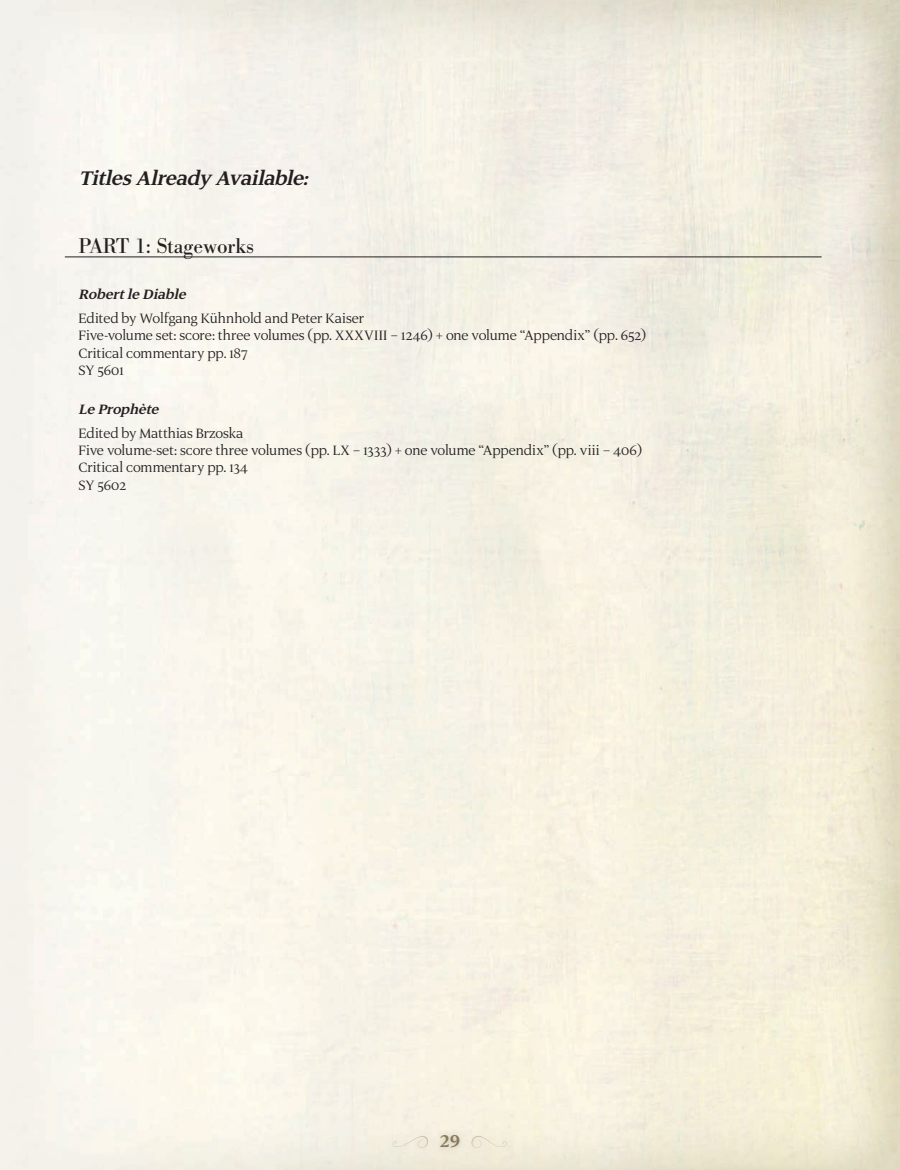
<style>
.page{position:relative;width:900px;height:1170px;background:#fff}
.page>*{position:absolute;margin:0;border:0;box-sizing:border-box;transform-origin:0 0}
.t1{font:italic 24px "Luxury Text PS Bold LF";color:#231f20}
.t2{font:21px "Bodoni BE";color:#231f20}
.t3{font:21px "Luxury Text PS Bold LF";color:#877a60}
.t4{font:16.5px/17.2px "Luxury Text";letter-spacing:-.01em;color:#231f20}
.t5{font:italic 16.5px "Luxury Text PS Bold LF";color:#231f20}
.t6{font:italic 700 16.5px "Luxury Text";color:#231f20}
</style>
<div class="page">
<hr style="left:65px;top:256px;width:756px;height:1px;background:#231f20">
<svg style="left:391px;top:1136px;width:39px;height:11px"></svg>
<svg style="left:469px;top:1136px;width:39px;height:11px"></svg>
<h1 class="t1" style="left:78px;top:166px;width:236px">TitlesAlready Available:</h1>
<p class="t2" style="left:78px;top:234px;width:177px">Part 1: stageworks</p>
<p class="t5" style="left:78px;top:286px;width:112px">Robertle Diable</p>
<p class="t4" style="left:78px;top:309px;width:569px">Edited by Wolfgang Kühnhold and Peter Kaiser<br>Five-volume set: score: three volumes (pp. XXXVIII – 1246) + one volume “Appendix” (pp. 652)<br>Critical commentary pp. 187<br>SY 5601</p>
<p class="t6" style="left:78px;top:401px;width:85px">Le Prop hète</p>
<p class="t4" style="left:78px;top:424px;width:565px">Edited by Matthias Brzoska<br>Five volume-set: score three volumes (pp. LX – 1333) + one volume “Appendix” (pp. viii – 406)<br>Critical commentary pp. 134<br>SY 5602</p>
<p class="t3" style="left:439px;top:1130px;width:22px">29</p>
</div>
